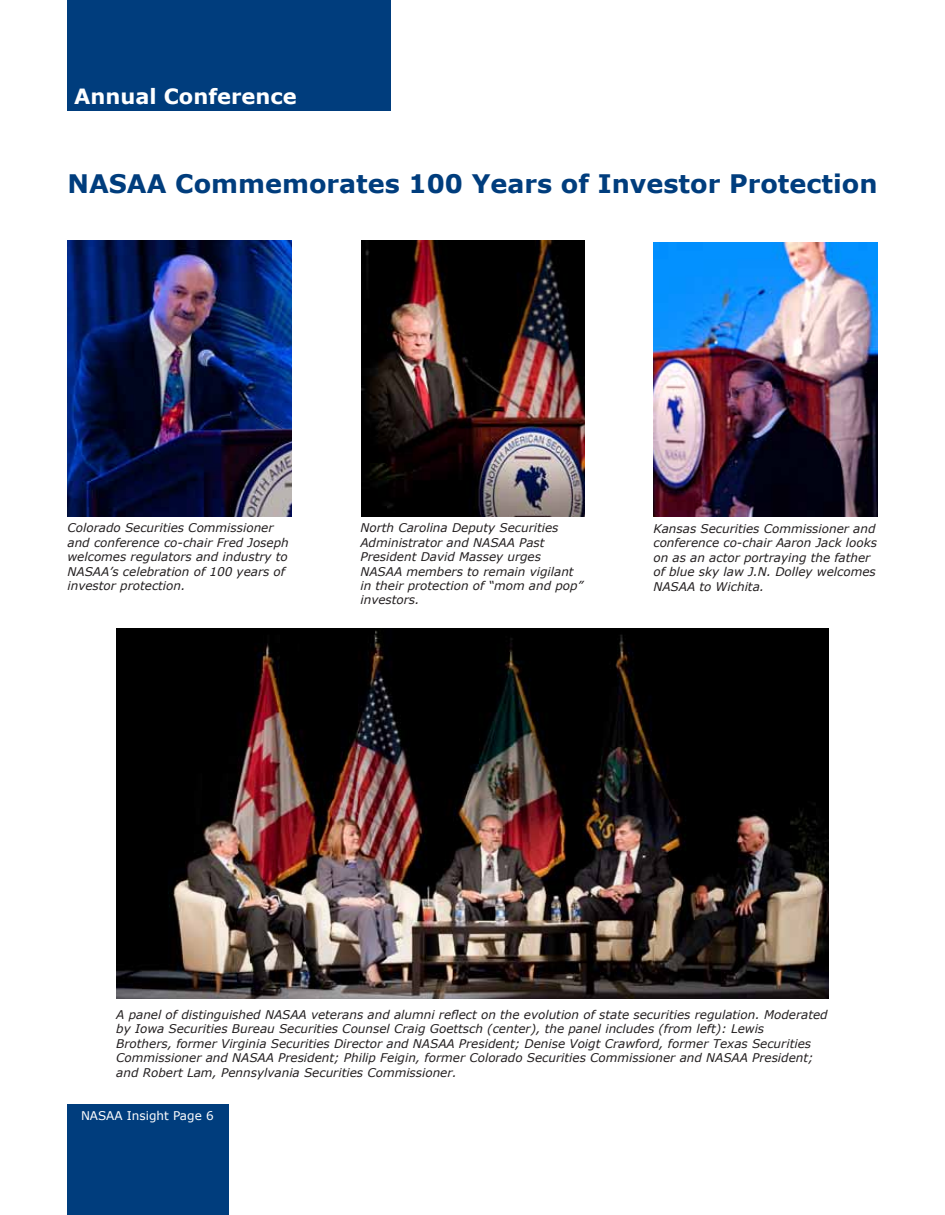
<style>
.page{position:relative;width:945px;height:1215px;background:#fff}
.page>*{position:absolute;margin:0;border:0;box-sizing:border-box;transform-origin:0 0}
.t1{font:700 25.5px "Verdana";color:#003d7d}
.t2{font:700 21px "Verdana";color:#fff}
.t3{font:italic 12px/14.4px "Verdana";color:#231f20}
.t4{font:12px "Verdana";color:#fff}
</style>
<div class="page">
<div style="left:68px;top:0;width:324px;height:111px;background:#003d7d"></div>
<div style="left:68px;top:1104px;width:162px;height:111px;background:#003d7d"></div>
<img style="left:68px;top:240px;width:224px;height:277px">
<img style="left:116px;top:628px;width:713px;height:370px">
<img style="left:362px;top:240px;width:223px;height:277px">
<img style="left:653px;top:243px;width:225px;height:274px">
<h2 class="t2" style="left:74px;top:83px;width:224px">Annual Conference</h2>
<h1 class="t1" style="left:68px;top:168px;width:812px">NASAA Commemorates 100 Years of Investor Protection</h1>
<p class="t3" style="left:68px;top:521px;width:223px">Colorado Securities Commissioner and conference co-chair Fred Joseph welcomes regulators and industry to NASAA’s celebration of 100 years of investor protection.</p>
<p class="t3" style="left:653px;top:521px;width:225px">Kansas Securities Commissioner and conference co-chair Aaron Jack looks on as an actor portraying the father of blue sky law J.N. Dolley welcomes<br>NASAA to Wichita.</p>
<p class="t3" style="left:360px;top:521px;width:224px">North Carolina Deputy Securities<br>Administrator and NASAA Past<br>President David Massey urges<br>NASAA members to remain vigilant in their protection of “mom and pop” investors.</p>
<p class="t3" style="left:116px;top:1007px;width:713px">A panel of distinguished NASAA veterans and alumni reflect on the evolution of state securities regulation. Moderated by Iowa Securities Bureau Securities Counsel Craig Goettsch (center), the panel includes (from left): Lewis<br>Brothers, former Virginia Securities Director and NASAA President; Denise Voigt Crawford, former Texas Securities Commissioner and NASAA President; Philip Feigin, former Colorado Securities Commissioner and NASAA President; and Robert Lam, Pennsylvania Securities Commissioner.</p>
<p class="t4" style="left:81px;top:1108px;width:134px">NASAA Insight Page 6</p>
</div>
